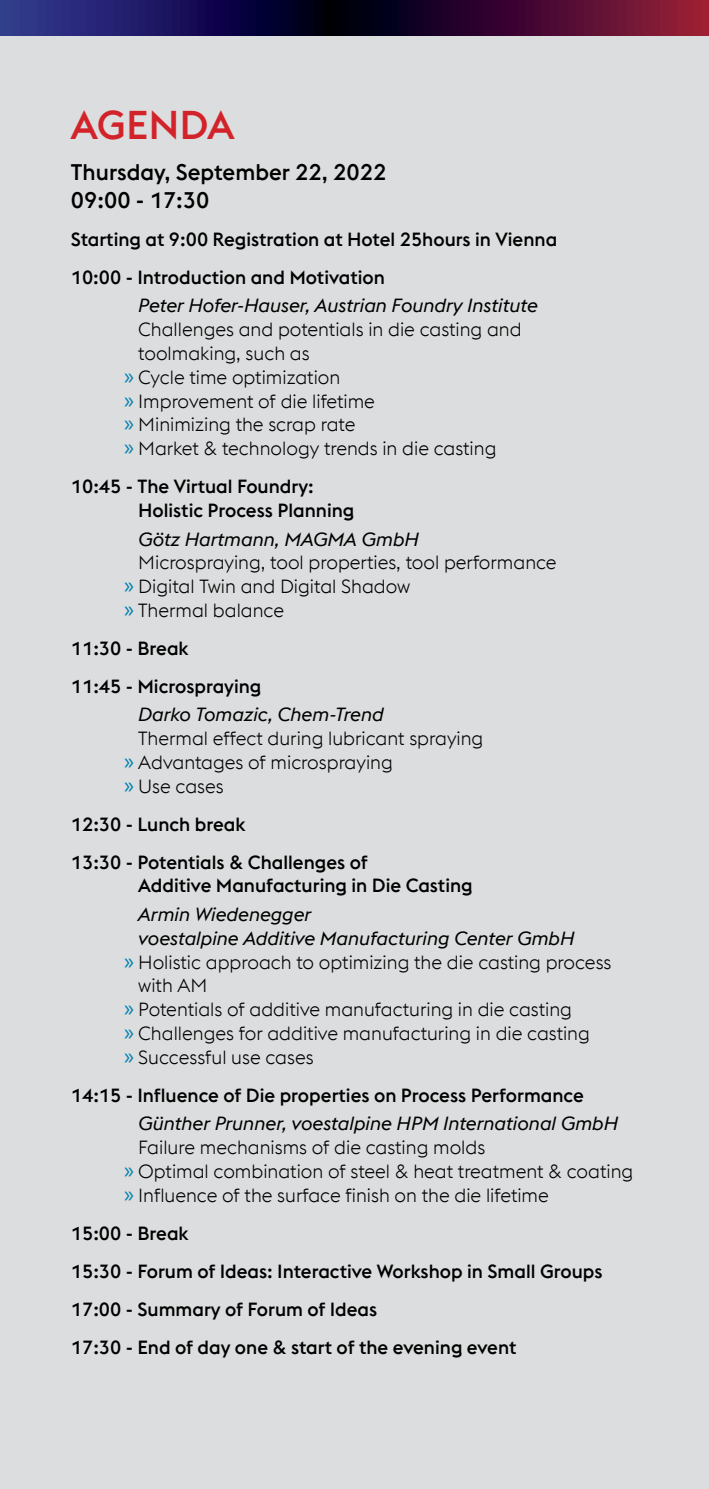
<style>
.page{position:relative;width:709px;height:1489px;background:#fff}
.page>*{position:absolute;margin:0;border:0;box-sizing:border-box;transform-origin:0 0}
.t1{font:500 40px "voestalpine";color:#d2232a}
.t2{font:500 22.5px/27.5px "voestalpine";color:#000}
.t3{font:300 19px/23.8px "voestalpine";color:#000}
.t4{font:500 19px/38px "voestalpine";color:#000}
.t5{font:italic 19px "voestalpine";color:#000}
.s1{font-family:"Myriad Pro";font-weight:400;font-size:23.75px;color:#007fac}
</style>
<div class="page">
<div style="left:0;top:0;width:709px;height:1488px;background:#dcddde"></div>
<svg style="left:0;top:0;width:709px;height:35px;background:#2e0f40"></svg>
<h1 class="t1" style="left:71px;top:100px;width:165px">AGENDA</h1>
<p class="t2" style="left:71px;top:158px;width:317px">Thursday, September 22, 2022<br>09:00 - 17:30</p>
<p class="t4" style="left:71px;top:220px;width:488px">Starting at 9:00 Registration at Hotel 25hours in Vienna<br>10:00 - Introduction and Motivation</p>
<p class="t5" style="left:138px;top:294px;width:401px">Peter Hofer-Hauser, Austrian Foundry Institute</p>
<p class="t3" style="left:138px;top:318px;width:385px">Challenges and potentials in die casting and</p>
<p class="t3" style="left:138px;top:341px;width:173px">toolmaking, such as</p>
<p class="t3" style="left:124px;top:365px;width:218px"><span class="s1">»</span> Cycle time optimization</p>
<p class="t3" style="left:124px;top:389px;width:252px"><span class="s1">»</span> Improvement of die lifetime</p>
<p class="t3" style="left:124px;top:413px;width:233px"><span class="s1">»</span> Minimizing the scrap rate</p>
<p class="t3" style="left:124px;top:436px;width:374px"><span class="s1">»</span> Market &amp; technology trends in die casting</p>
<p class="t4" style="left:138px;top:474px;width:218px;line-height:23.8px;text-indent:-67px">10:45 - The Virtual Foundry:<br>Holistic Process Planning</p>
<p class="t5" style="left:138px;top:527px;width:282px">Götz Hartmann, MAGMA GmbH</p>
<p class="t3" style="left:124px;top:550px;width:434px;text-indent:14px">Microspraying, tool properties, tool performance <span class="s1">»</span> Digital Twin and Digital Shadow<br><span class="s1">»</span> Thermal balance</p>
<p class="t4" style="left:71px;top:629px;width:192px">11:30 - Break<br>11:45 - Microspraying</p>
<p class="t5" style="left:138px;top:703px;width:247px">Darko Tomazic, Chem-Trend</p>
<p class="t3" style="left:124px;top:726px;width:361px;text-indent:14px">Thermal effect during lubricant spraying <span class="s1">»</span> Advantages of microspraying<br><span class="s1">»</span> Use cases</p>
<p class="t4" style="left:71px;top:804px;width:298px">12:30 - Lunch break<br>13:30 - Potentials &amp; Challenges of</p>
<p class="t4" style="left:138px;top:866px;width:336px">Additive Manufacturing in Die Casting</p>
<p class="t5" style="left:138px;top:903px;width:174px">Armin Wiedenegger</p>
<p class="t5" style="left:138px;top:927px;width:438px">voestalpine Additive Manufacturing Center GmbH</p>
<p class="t3" style="left:124px;top:950px;width:489px"><span class="s1">»</span> Holistic approach to optimizing the die casting process</p>
<p class="t3" style="left:138px;top:973px;width:71px">with AM</p>
<p class="t3" style="left:124px;top:997px;width:449px"><span class="s1">»</span> Potentials of additive manufacturing in die casting</p>
<p class="t3" style="left:124px;top:1021px;width:467px"><span class="s1">»</span> Challenges for additive manufacturing in die casting</p>
<p class="t3" style="left:124px;top:1045px;width:191px"><span class="s1">»</span> Successful use cases</p>
<p class="t4" style="left:71px;top:1075px;width:514px">14:15 - Influence of Die properties on Process Performance</p>
<p class="t5" style="left:138px;top:1112px;width:481px">Günther Prunner, voestalpine HPM International GmbH</p>
<p class="t3" style="left:124px;top:1135px;width:510px;text-indent:14px">Failure mechanisms of die casting molds<br><span class="s1">»</span> Optimal combination of steel &amp; heat treatment &amp; coating <span class="s1">»</span> Influence of the surface finish on the die lifetime</p>
<p class="t4" style="left:71px;top:1213px;width:533px">15:00 - Break<br>15:30 - Forum of Ideas: Interactive Workshop in Small Groups 17:00 - Summary of Forum of Ideas<br>17:30 - End of day one &amp; start of the evening event</p>
</div>
